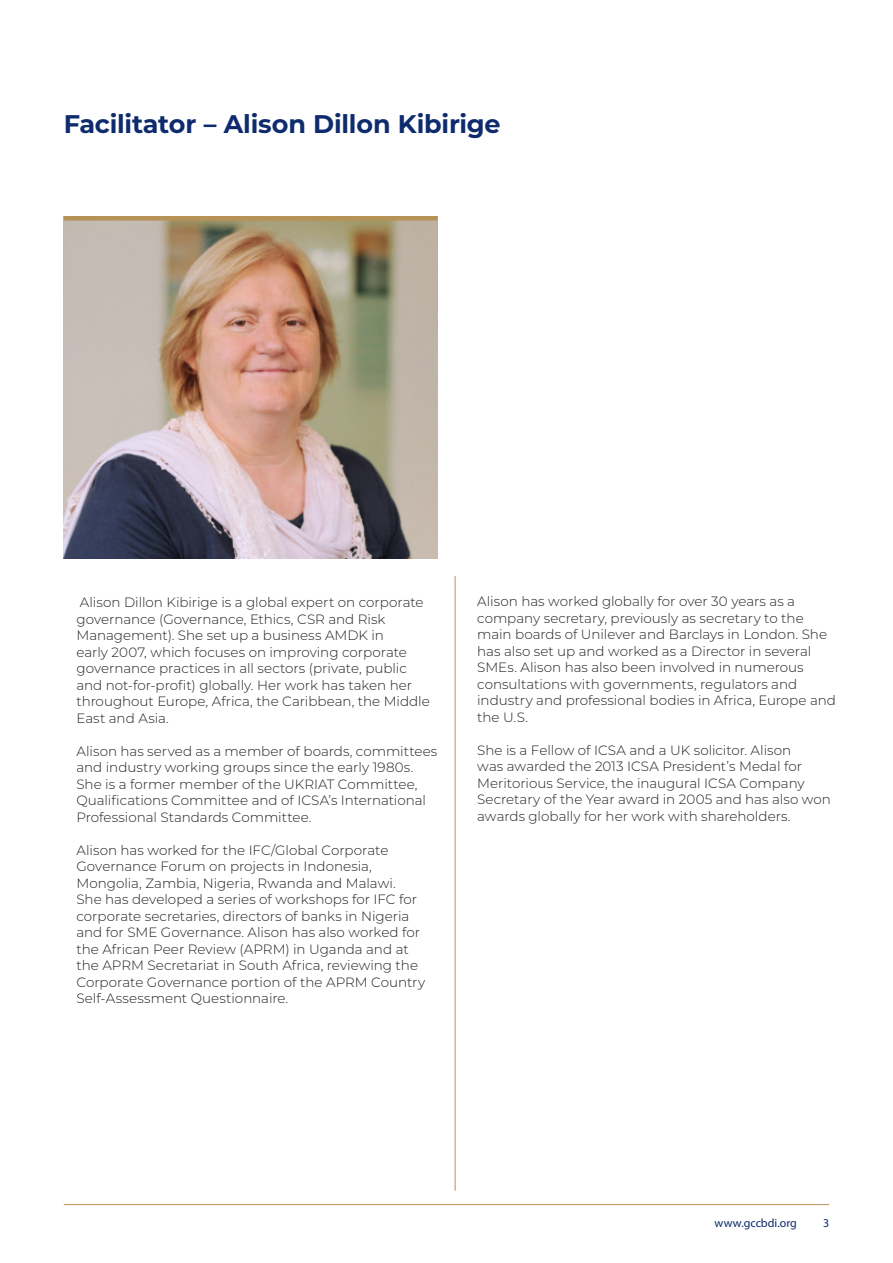
<style>
.page{position:relative;width:893px;height:1263px;background:#fff}
.page>*{position:absolute;margin:0;border:0;box-sizing:border-box;transform-origin:0 0}
.MainHeading{font:700 25.5px "Montserrat";letter-spacing:-.01em;color:#0d2b6d}
.BodyText{font:300 13.5px/16.5px "Montserrat";color:#231f20}
.t1{font:12px "Myriad Pro";color:#0d2b6d}
</style>
<div class="page">
<img style="left:64px;top:221px;width:373px;height:337px">
<div style="left:64px;top:216px;width:373px;height:5px;background:#b79256"></div>
<hr style="left:455px;top:576px;width:1px;height:615px;background:#b79256">
<hr style="left:64px;top:1204px;width:765px;height:1px;background:#b79256">
<h1 class="MainHeading" style="left:64px;top:105px;width:438px">Facilitator – Alison Dillon Kibirige</h1>
<p class="BodyText" style="left:76px;top:594px;width:355px">Alison Dillon Kibirige is a global expert on corporate governance (Governance, Ethics, CSR and Risk Management). She set up a business AMDK in<br>early 2007, which focuses on improving corporate governance practices in all sectors (private, public and not-for-profit) globally. Her work has taken her throughout Europe, Africa, the Caribbean, the Middle East and Asia.</p>
<p class="BodyText" style="left:76px;top:742px;width:362px">Alison has served as a member of boards, committees and industry working groups since the early 1980s.<br>She is a former member of the UKRIAT Committee, Qualifications Committee and of ICSA’s International Professional Standards Committee.</p>
<p class="BodyText" style="left:76px;top:841px;width:350px">Alison has worked for the IFC/Global Corporate Governance Forum on projects in Indonesia, Mongolia, Zambia, Nigeria, Rwanda and Malawi.<br>She has developed a series of workshops for IFC for corporate secretaries, directors of banks in Nigeria and for SME Governance. Alison has also worked for the African Peer Review (APRM) in Uganda and at the APRM Secretariat in South Africa, reviewing the Corporate Governance portion of the APRM Country Self-Assessment Questionnaire.</p>
<p class="BodyText" style="left:477px;top:593px;width:360px">Alison has worked globally for over 30 years as a company secretary, previously as secretary to the main boards of Unilever and Barclays in London. She has also set up and worked as a Director in several SMEs. Alison has also been involved in numerous consultations with governments, regulators and industry and professional bodies in Africa, Europe and the U.S.</p>
<p class="BodyText" style="left:477px;top:741px;width:355px">She is a Fellow of ICSA and a UK solicitor. Alison<br>was awarded the 2013 ICSA President’s Medal for Meritorious Service, the inaugural ICSA Company Secretary of the Year award in 2005 and has also won awards globally for her work with shareholders.</p>
<p class="t1" style="left:715px;top:1215px;width:84px">www.gccbdi.org</p>
<p class="t1" style="left:823px;top:1215px;width:8px">3</p>
</div>
